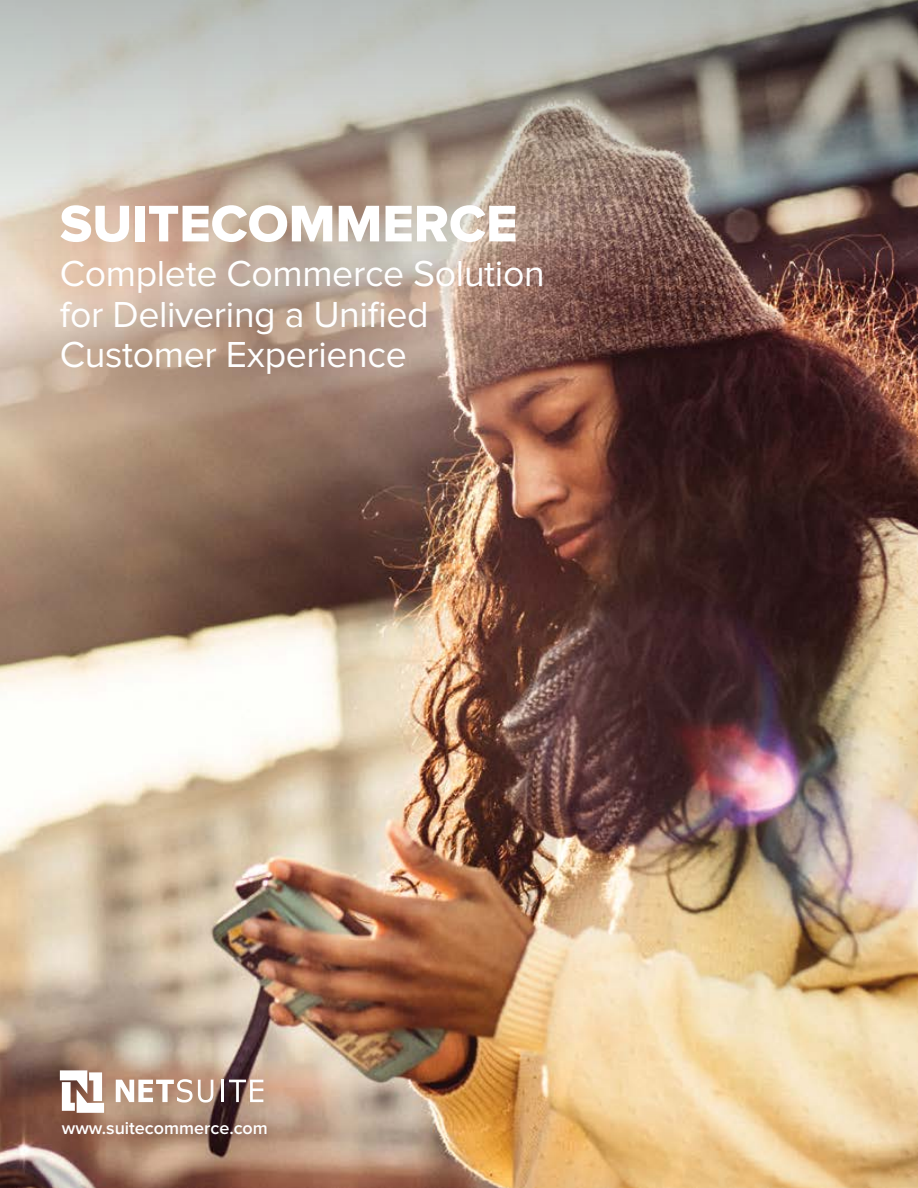
<style>
.page{position:relative;width:918px;height:1188px;background:#fff}
.page>*{position:absolute;margin:0;border:0;box-sizing:border-box;transform-origin:0 0}
.t1{font:53.4px "Proxima Nova Extrabld";color:#fff}
.t2{font:37.5px/40.5px "Proxima Nova";letter-spacing:-.01em;color:#fff}
.t3{font:600 18px "Proxima Nova";color:#fff}
</style>
<div class="page">
<img style="left:0;top:295px;width:918px;height:893px">
<img style="left:0;top:0;width:918px;height:295px">
<svg style="left:60px;top:1070px;width:44px;height:43px"></svg>
<svg style="left:116px;top:1079px;width:97px;height:24px"></svg>
<hr style="left:222px;top:1080px;width:2px;height:22px;background:#fff">
<svg style="left:229px;top:1080px;width:34px;height:22px"></svg>
<h1 class="t1" style="left:60px;top:193px;width:459px">SUITECOMMERCE</h1>
<p class="t2" style="left:60px;top:254px;width:486px">Complete Commerce Solution for Delivering a Unified<br>Customer Experience</p>
<p class="t3" style="left:62px;top:1117px;width:208px">www.suitecommerce.com</p>
</div>
